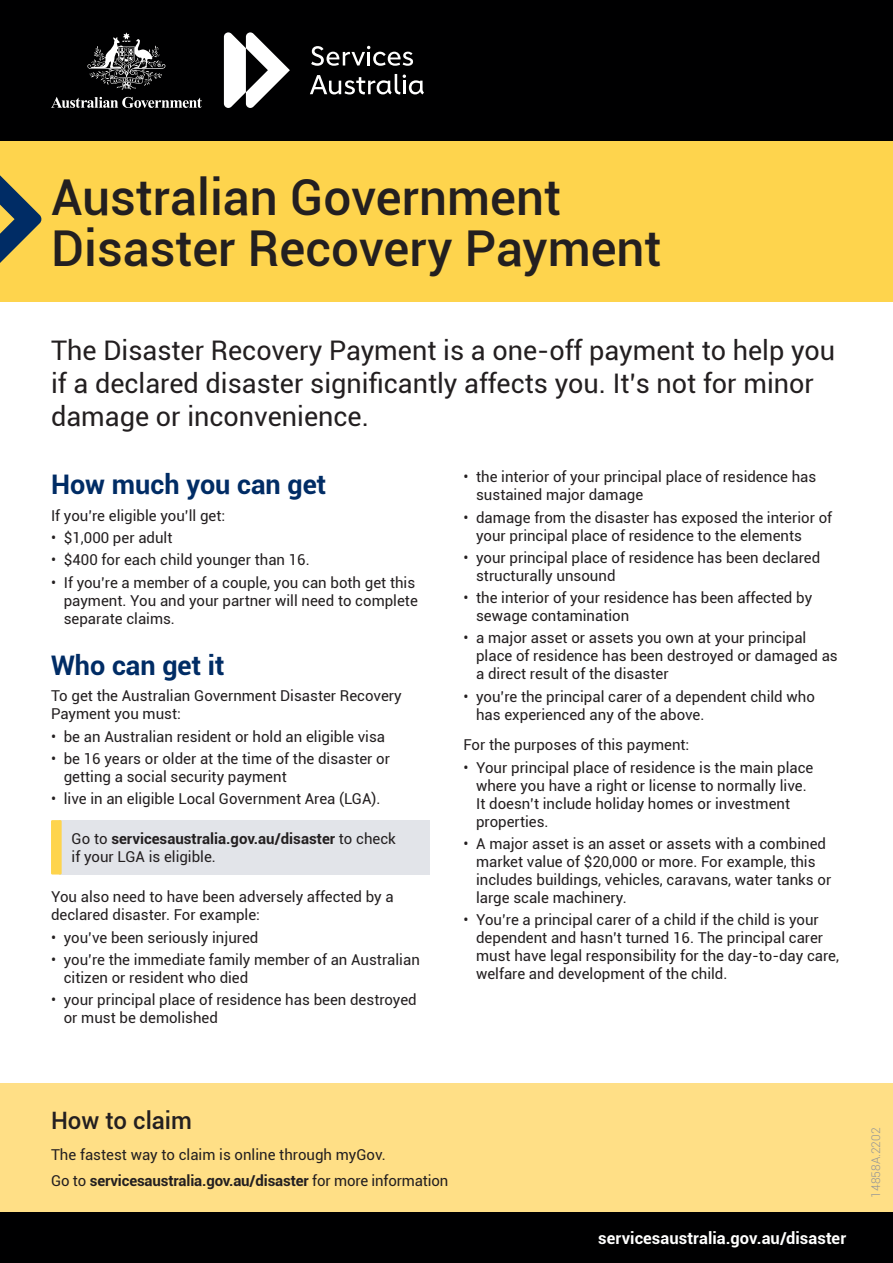
<style>
.page{position:relative;width:893px;height:1263px;background:#fff}
.page>*{position:absolute;margin:0;border:0;box-sizing:border-box;transform-origin:0 0}
.t1{font:500 49.5px/51px "Roboto";color:#231f20}
.t2{font:27px/33px "Roboto";color:#231f20}
.t3{font:700 27px "Roboto";color:#002c65}
.t4{font:500 24px "Roboto";color:#231f20}
.t5{font:700 16.5px "Roboto";letter-spacing:.005em;color:#fff}
.t6{font:15px/18px "Roboto";color:#231f20}
.t7{font:700 15px/18px "Roboto";color:#231f20}
.t8{font:300 12px "Roboto";color:#939598}
.s1{font-weight:400}
.s2{font-weight:700}
</style>
<div class="page">
<div style="left:0;top:141px;width:893px;height:160px;background:#fed44d"></div>
<svg style="left:0;top:175px;width:42px;height:88px"></svg>
<div style="left:0;top:1083px;width:893px;height:148px;background:#ffdf86"></div>
<div style="left:59px;top:820px;width:370px;height:55px;background:#e2e4e9"></div>
<div style="left:51px;top:820px;width:11px;height:54px;background:#fed44d"></div>
<div style="left:0;top:0;width:893px;height:140px;background:#000001"></div>
<svg style="left:224px;top:32px;width:66px;height:76px"></svg>
<svg style="left:311px;top:46px;width:102px;height:20px"></svg>
<svg style="left:310px;top:74px;width:114px;height:20px"></svg>
<svg style="left:51px;top:97px;width:151px;height:11px"></svg>
<svg style="left:87px;top:32px;width:79px;height:58px"></svg>
<div style="left:0;top:1212px;width:893px;height:51px;background:#000001"></div>
<h1 class="t1" style="left:51px;top:170px;width:612px">Australian Government<br>Disaster Recovery Payment</h1>
<h2 class="t2" style="left:51px;top:333px;width:786px">The Disaster Recovery Payment is a one-off payment to help you if a declared disaster significantly affects you. It’s not for minor damage or inconvenience.</h2>
<h2 class="t3" style="left:51px;top:466px;width:277px">How much you can get</h2>
<p class="t6" style="left:51px;top:506px;width:176px">If you’re eligible you’ll get:</p>
<p class="t6" style="left:51px;top:528px;width:123px">• $1,000 per adult</p>
<p class="t6" style="left:51px;top:550px;width:260px">• $400 for each child younger than 16.</p>
<p class="t6" style="left:64px;top:573px;width:356px;text-indent:-13px">• If you’re a member of a couple, you can both get this payment. You and your partner will need to complete separate claims.</p>
<h2 class="t3" style="left:51px;top:646px;width:175px">Who can get it</h2>
<p class="t6" style="left:51px;top:686px;width:352px">To get the Australian Government Disaster Recovery<br>Payment you must:</p>
<p class="t6" style="left:51px;top:727px;width:336px">• be an Australian resident or hold an eligible visa</p>
<p class="t6" style="left:64px;top:749px;width:328px;text-indent:-13px">• be 16 years or older at the time of the disaster or getting a social security payment</p>
<p class="t6" style="left:51px;top:789px;width:331px">• live in an eligible Local Government Area (LGA).</p>
<p class="t7" style="left:72px;top:829px;width:326px"><span class="s1">Go to</span> servicesaustralia.gov.au/disaster <span class="s1">to check if your LGA is eligible.</span></p>
<p class="t6" style="left:51px;top:887px;width:344px">You also need to have been adversely affected by a declared disaster. For example:</p>
<p class="t6" style="left:51px;top:928px;width:209px">• you’ve been seriously injured</p>
<p class="t6" style="left:64px;top:950px;width:358px;text-indent:-13px">• you’re the immediate family member of an Australian citizen or resident who died</p>
<p class="t6" style="left:64px;top:990px;width:354px;text-indent:-13px">• your principal place of residence has been destroyed or must be demolished</p>
<p class="t6" style="left:476px;top:467px;width:342px;text-indent:-13px">• the interior of your principal place of residence has sustained major damage</p>
<p class="t6" style="left:476px;top:508px;width:357px;text-indent:-13px">• damage from the disaster has exposed the interior of your principal place of residence to the elements</p>
<p class="t6" style="left:476px;top:548px;width:346px;text-indent:-13px">• your principal place of residence has been declared structurally unsound</p>
<p class="t6" style="left:476px;top:588px;width:338px;text-indent:-13px">• the interior of your residence has been affected by sewage contamination</p>
<p class="t6" style="left:476px;top:628px;width:363px;text-indent:-13px">• a major asset or assets you own at your principal place of residence has been destroyed or damaged as a direct result of the disaster</p>
<p class="t6" style="left:476px;top:687px;width:340px;text-indent:-13px">• you’re the principal carer of a dependent child who has experienced any of the above.</p>
<p class="t6" style="left:463px;top:735px;width:228px">For the purposes of this payment:</p>
<p class="t6" style="left:476px;top:758px;width:339px;text-indent:-13px">• Your principal place of residence is the main place where you have a right or license to normally live.<br>It doesn’t include holiday homes or investment properties.</p>
<p class="t6" style="left:476px;top:834px;width:357px;text-indent:-13px">• A major asset is an asset or assets with a combined market value of $20,000 or more. For example, this includes buildings, vehicles, caravans, water tanks or large scale machinery.</p>
<p class="t6" style="left:476px;top:910px;width:364px;text-indent:-13px">• You’re a principal carer of a child if the child is your dependent and hasn’t turned 16. The principal carer must have legal responsibility for the day-to-day care, welfare and development of the child.</p>
<h3 class="t4" style="left:51px;top:1104px;width:143px">How to claim</h3>
<p class="t6" style="left:51px;top:1141px;width:399px;line-height:26.5px">The fastest way to claim is online through myGov.<br>Go to <span class="s2">servicesaustralia.gov.au/disaster</span> for more information</p>
<p class="t5" style="left:598px;top:1226px;width:250px">servicesaustralia.gov.au/disaster</p>
<p class="t8" style="left:868px;top:1198px;width:72px;rotate:-90deg">14858A.2202</p>
</div>
